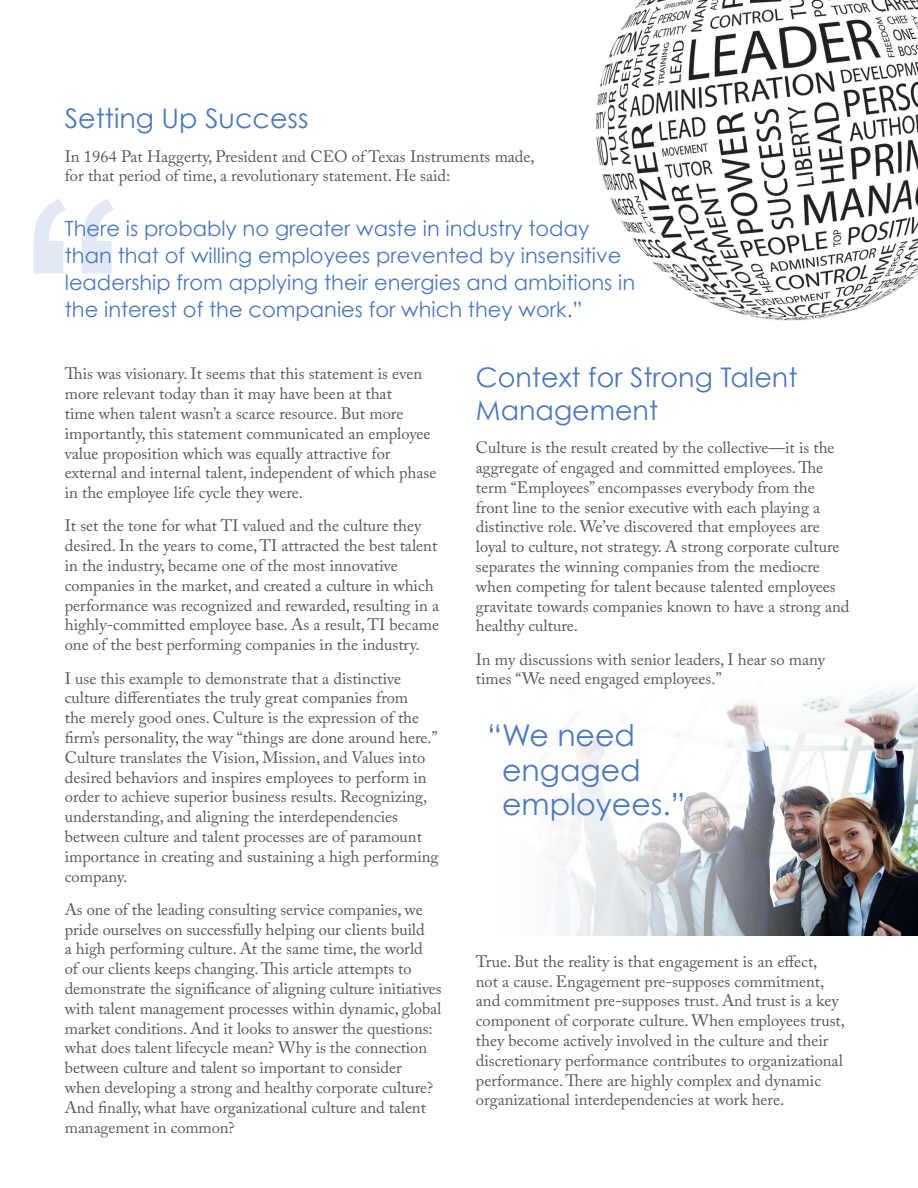
<style>
.page{position:relative;width:918px;height:1188px;background:#fff}
.page>*{position:absolute;margin:0;border:0;box-sizing:border-box;transform-origin:0 0}
.t1{font:318.3px "Arial";color:#4a79bd}
.t2{font:30px/34.5px "Century Gothic";color:#4a79bd}
.t3{font:27px/32.4px "Century Gothic";color:#4a79bd}
.t4{font:21px/27px "Century Gothic";color:#4a79bd}
.t5{font:16.5px/19.8px "Adobe Caslon Pro";color:#57585a}
</style>
<div class="page">
<img style="left:596px;top:0;width:322px;height:321px">
<img style="left:549px;top:685px;width:369px;height:250px">
<p class="t3" style="left:65px;top:102px;width:245px">Setting Up Success</p>
<p class="t5" style="left:65px;top:146px;width:471px">In 1964 Pat Haggerty, President and CEO of Texas Instruments made, for that period of time, a revolutionary statement. He said:</p>
<p class="t4" style="left:65px;top:215px;width:572px">There is probably no greater waste in industry today than that of willing employees prevented by insensitive leadership from applying their energies and ambitions in the interest of the companies for which they work.”</p>
<h1 class="t1" style="left:21px;top:110px;width:108px">“</h1>
<p class="t5" style="left:65px;top:364px;width:373px">This was visionary. It seems that this statement is even more relevant today than it may have been at that<br>time when talent wasn’t a scarce resource. But more importantly, this statement communicated an employee value proposition which was equally attractive for external and internal talent, independent of which phase in the employee life cycle they were.</p>
<p class="t5" style="left:65px;top:516px;width:376px">It set the tone for what TI valued and the culture they desired. In the years to come, TI attracted the best talent in the industry, became one of the most innovative companies in the market, and created a culture in which performance was recognized and rewarded, resulting in a highly-committed employee base. As a result, TI became one of the best performing companies in the industry.</p>
<p class="t5" style="left:65px;top:668px;width:375px">I use this example to demonstrate that a distinctive culture differentiates the truly great companies from<br>the merely good ones. Culture is the expression of the firm’s personality, the way “things are done around here.” Culture translates the Vision, Mission, and Values into desired behaviors and inspires employees to perform in order to achieve superior business results. Recognizing, understanding, and aligning the interdependencies between culture and talent processes are of paramount importance in creating and sustaining a high performing company.</p>
<p class="t5" style="left:65px;top:899px;width:378px">As one of the leading consulting service companies, we pride ourselves on successfully helping our clients build<br>a high performing culture. At the same time, the world<br>of our clients keeps changing. This article attempts to demonstrate the significance of aligning culture initiatives with talent management processes within dynamic, global market conditions. And it looks to answer the questions: what does talent lifecycle mean? Why is the connection between culture and talent so important to consider<br>when developing a strong and healthy corporate culture?<br>And finally, what have organizational culture and talent management in common?</p>
<p class="t3" style="left:476px;top:361px;width:323px">Context for Strong Talent<br>Management</p>
<p class="t5" style="left:476px;top:438px;width:375px">Culture is the result created by the collective—it is the aggregate of engaged and committed employees. The term “Employees” encompasses everybody from the front line to the senior executive with each playing a distinctive role. We’ve discovered that employees are loyal to culture, not strategy. A strong corporate culture separates the winning companies from the mediocre when competing for talent because talented employees gravitate towards companies known to have a strong and healthy culture.</p>
<p class="t5" style="left:476px;top:649px;width:351px">In my discussions with senior leaders, I hear so many times “We need engaged employees.”</p>
<p class="t2" style="left:502px;top:718px;width:185px;text-indent:-15px">“We need engaged employees.”</p>
<p class="t5" style="left:476px;top:951px;width:371px">True. But the reality is that engagement is an effect,<br>not a cause. Engagement pre-supposes commitment, and commitment pre-supposes trust. And trust is a key component of corporate culture. When employees trust, they become actively involved in the culture and their discretionary performance contributes to organizational performance. There are highly complex and dynamic organizational interdependencies at work here.</p>
</div>
